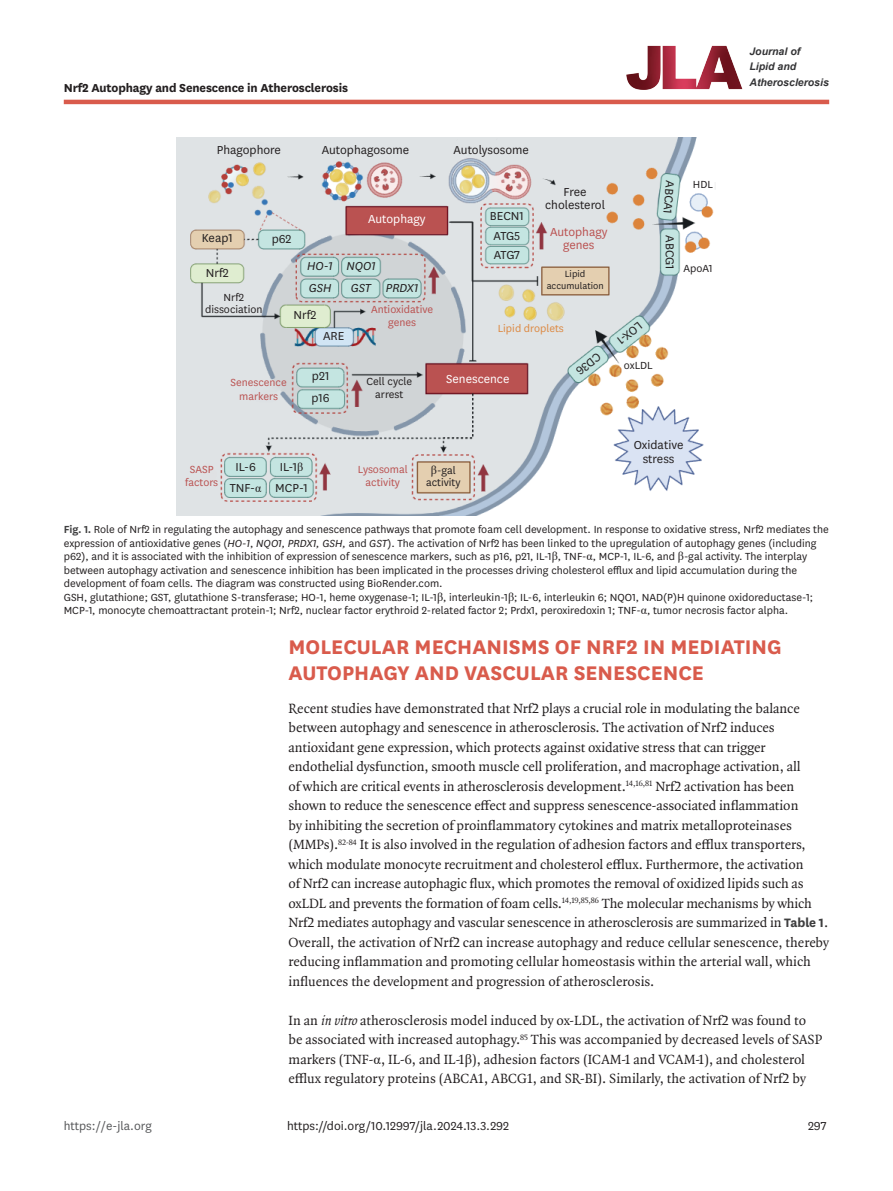
<style>
.page{position:relative;width:893px;height:1191px;background:#fff}
.page>*{position:absolute;margin:0;border:0;box-sizing:border-box;transform-origin:0 0}
.body_title1{font:700 23.1px/25.2px "National";color:#d95b4c}
.body_p_first{font:14.25px/19.5px "Quadraat OT";letter-spacing:-.005em;color:#231f20}
.body_p{font:14.25px/19.5px "Quadraat OT";color:#231f20}
.doi_running_footer{font:13.5px/13.5px "National";color:#231f20;text-align:center}
.alt-title-type{font:700 13.5px "National";letter-spacing:-.01em;color:#231f20}
.t1{font:13.5px "National";color:#fff}
.t2{font:italic 13.5px/21.9px "National";color:#231f20}
.t3{font:13.5px "National";color:#57585a}
.t4{font:13.5px/13.5px "National";color:#ba5251;text-align:center}
.fig_caption{font:12px/13.5px "National";color:#231f20;text-align:center}
.t5{font:12px/13.5px "National";color:#ba5251;text-align:center}
.t6{font:12px "National";color:#dd8942}
.t7{font:italic 700 10.5px/15.8px "Arial";color:#343436}
.t8{font:10.5px/12px "National";color:#231f20;text-align:center}
.s1{font-family:"Times New Roman";font-size:12px}
.s2{font-family:"Times New Roman"}
.s3{font-weight:600;color:#3e3e3f}
.s4{font-style:italic}
.s5{font-family:"National";font-weight:700;color:#3e3e3f}
</style>
<div class="page">
<hr style="left:64px;top:100px;width:765px;height:4px;background:#d95b4c">
<img style="left:626px;top:46px;width:117px;height:44px">
<img style="left:176px;top:137px;width:540px;height:378px">
<p class="alt-title-type" style="left:64px;top:78px;width:286px">Nrf2 Autophagy and Senescence in Atherosclerosis</p>
<p class="doi_running_footer" style="left:217px;top:143px;width:66px">Phagophore</p>
<p class="doi_running_footer" style="left:202px;top:231px;width:33px">Keap1</p>
<p class="doi_running_footer" style="left:272px;top:232px;width:21px">p62</p>
<p class="doi_running_footer" style="left:322px;top:143px;width:89px">Autophagosome</p>
<p class="t1" style="left:368px;top:210px;width:59px">Autophagy</p>
<p class="doi_running_footer" style="left:206px;top:266px;width:24px">Nrf2</p>
<p class="fig_caption" style="left:205px;top:291px;width:59px;line-height:12px">Nrf2 dissociation</p>
<p class="t2" style="left:307px;top:255px;width:27px">HO-1<br>GSH</p>
<p class="doi_running_footer" style="left:293px;top:308px;width:24px">Nrf2</p>
<p class="t2" style="left:347px;top:255px;width:31px">NQO1</p>
<p class="t2" style="left:351px;top:277px;width:22px">GST</p>
<p class="t2" style="left:386px;top:277px;width:34px">PRDX1</p>
<p class="t5" style="left:371px;top:302px;width:64px">Antioxidative genes</p>
<p class="doi_running_footer" style="left:323px;top:329px;width:23px">ARE</p>
<p class="t5" style="left:230px;top:375px;width:58px">Senescence markers</p>
<p class="doi_running_footer" style="left:312px;top:369px;width:19px">p21</p>
<p class="fig_caption" style="left:367px;top:375px;width:47px;line-height:12px">Cell cycle arrest</p>
<p class="doi_running_footer" style="left:312px;top:391px;width:20px">p16</p>
<p class="doi_running_footer" style="left:454px;top:143px;width:77px">Autolysosome</p>
<p class="doi_running_footer" style="left:490px;top:205px;width:36px;line-height:19.8px;text-align:left">BECN1<br>ATG5</p>
<p class="doi_running_footer" style="left:494px;top:248px;width:28px">ATG7</p>
<p class="doi_running_footer" style="left:545px;top:184px;width:62px">Free cholesterol</p>
<p class="t4" style="left:550px;top:224px;width:59px">Autophagy genes</p>
<p class="t8" style="left:547px;top:268px;width:58px">Lipid accumulation</p>
<p class="doi_running_footer" style="left:678px;top:181px;width:35px;rotate:95deg">ABCA1</p>
<p class="fig_caption" style="left:693px;top:177px;width:21px">HDL</p>
<p class="doi_running_footer" style="left:677px;top:235px;width:36px;rotate:90deg">ABCG1</p>
<p class="fig_caption" style="left:683px;top:261px;width:31px">ApoA1</p>
<p class="t6" style="left:498px;top:320px;width:68px">Lipid droplets</p>
<p class="t1" style="left:446px;top:370px;width:65px">Senescence</p>
<p class="doi_running_footer" style="left:604px;top:361px;width:29px;rotate:142deg">CD36</p>
<p class="doi_running_footer" style="left:646px;top:330px;width:30px;rotate:142deg">LOX-1</p>
<p class="fig_caption" style="left:624px;top:358px;width:30px">oxLDL</p>
<p class="t5" style="left:185px;top:462px;width:35px">SASP factors</p>
<p class="doi_running_footer" style="left:235px;top:459px;width:22px">IL-6</p>
<p class="doi_running_footer" style="left:230px;top:480px;width:33px">TNF-<span class="s1">α</span></p>
<p class="doi_running_footer" style="left:280px;top:459px;width:25px">IL-1<span class="s1">β</span></p>
<p class="doi_running_footer" style="left:275px;top:480px;width:34px">MCP-1</p>
<p class="t5" style="left:358px;top:462px;width:52px">Lysosomal activity</p>
<p class="fig_caption" style="left:426px;top:464px;width:36px;line-height:12px"><span class="s2">β</span>-gal activity</p>
<p class="doi_running_footer" style="left:634px;top:437px;width:51px">Oxidative stress</p>
<p class="t7" style="left:749px;top:43px;width:81px">Journal of<br>Lipid and<br>Atherosclerosis</p>
<p class="fig_caption" style="left:64px;top:522px;width:766px;text-align:left"><span class="s3">Fig. 1.</span> Role of Nrf2 in regulating the autophagy and senescence pathways that promote foam cell development. In response to oxidative stress, Nrf2 mediates the expression of antioxidative genes (<span class="s4">HO-1</span>, <span class="s4">NQO1, PRDX1, GSH,</span> and <span class="s4">GST</span>). The activation of Nrf2 has been linked to the upregulation of autophagy genes (including p62), and it is associated with the inhibition of expression of senescence markers, such as p16, p21, IL-1<span class="s2">β</span>, TNF-<span class="s2">α</span>, MCP-1, IL-6, and <span class="s2">β</span>-gal activity. The interplay between autophagy activation and senescence inhibition has been implicated in the processes driving cholesterol efflux and lipid accumulation during the development of foam cells. The diagram was constructed using BioRender.com.<br>GSH, glutathione; GST, glutathione S-transferase; HO-1, heme oxygenase-1; IL-1<span class="s2">β</span>, interleukin-1<span class="s2">β</span>; IL-6, interleukin 6; NQO1, NAD(P)H quinone oxidoreductase-1; MCP-1, monocyte chemoattractant protein-1; Nrf2, nuclear factor erythroid 2-related factor 2; Prdx1, peroxiredoxin 1; TNF-<span class="s2">α</span>, tumor necrosis factor alpha.</p>
<p class="t3" style="left:64px;top:1116px;width:90px">https://e-jla.org</p>
<p class="body_title1" style="left:289px;top:633px;width:495px">MOLECULAR MECHANISMS OF NRF2 IN MEDIATING<br>AUTOPHAGY AND VASCULAR SENESCENCE</p>
<p class="body_p_first" style="left:289px;top:698px;width:542px">Recent studies have demonstrated that Nrf2 plays a crucial role in modulating the balance between autophagy and senescence in atherosclerosis. The activation of Nrf2 induces antioxidant gene expression, which protects against oxidative stress that can trigger endothelial dysfunction, smooth muscle cell proliferation, and macrophage activation, all<br>of which are critical events in atherosclerosis development.<sup>14,16,81</sup> Nrf2 activation has been shown to reduce the senescence effect and suppress senescence-associated inflammation<br>by inhibiting the secretion of proinflammatory cytokines and matrix metalloproteinases (MMPs).<sup>82-84</sup> It is also involved in the regulation of adhesion factors and efflux transporters, which modulate monocyte recruitment and cholesterol efflux. Furthermore, the activation<br>of Nrf2 can increase autophagic flux, which promotes the removal of oxidized lipids such as oxLDL and prevents the formation of foam cells.<sup>14,19,85,86</sup> The molecular mechanisms by which Nrf2 mediates autophagy and vascular senescence in atherosclerosis are summarized in <span class="s5">Table 1</span>.<br>Overall, the activation of Nrf2 can increase autophagy and reduce cellular senescence, thereby reducing inflammation and promoting cellular homeostasis within the arterial wall, which influences the development and progression of atherosclerosis.</p>
<p class="body_p" style="left:289px;top:1010px;width:535px">In an <span class="s4">in vitro</span>atherosclerosis model induced by ox-LDL, the activation of Nrf2 was found to be associated with increased autophagy.<sup>85</sup> This was accompanied by decreased levels of SASP markers (TNF-<span class="s2">α</span>, IL-6, and IL-1<span class="s2">β</span>), adhesion factors (ICAM-1 and VCAM-1), and cholesterol efflux regulatory proteins (ABCA1, ABCG1, and SR-BI). Similarly, the activation of Nrf2 by</p>
<p class="doi_running_footer" style="left:287px;top:1118px;width:224px">https://doi.org/10.12997/jla.2024.13.3.292</p>
<p class="doi_running_footer" style="left:808px;top:1118px;width:20px">297</p>
</div>
